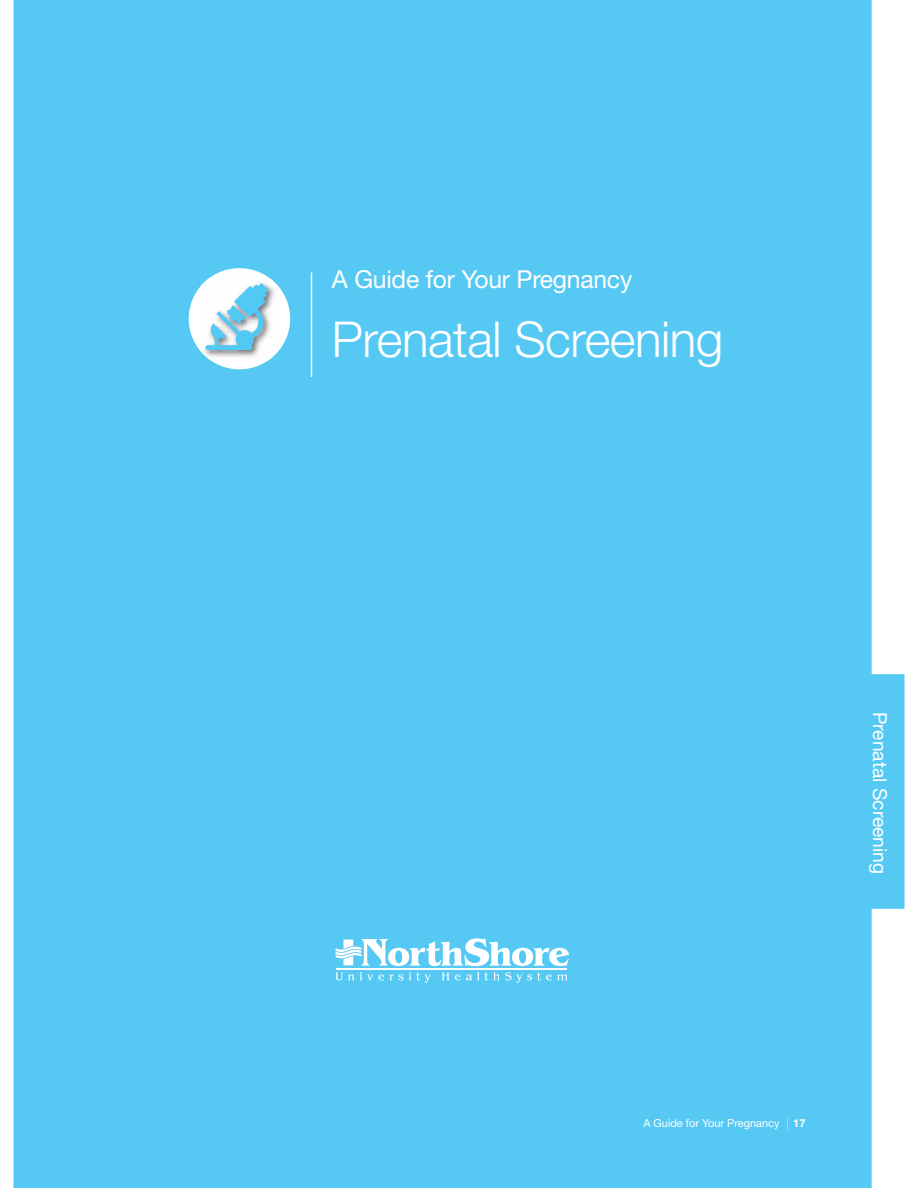
<style>
.page{position:relative;width:918px;height:1188px;background:#fff}
.page>*{position:absolute;margin:0;border:0;box-sizing:border-box;transform-origin:0 0}
.t1{font:300 49.5px "Helvetica Neue";letter-spacing:-.01em;color:#fff}
.t2{font:24.75px "Helvetica Neue";letter-spacing:-.01em;color:#fff}
.t3{font:19.2px "Helvetica Neue";color:#fff}
.t4{font:10.95px "Helvetica Neue";color:#fff}
.s1{font-weight:200;font-size:16.5px}
.s2{font-weight:700}
</style>
<div class="page">
<div style="left:14px;top:0;width:891px;height:1188px;background:#55c9f4"></div>
<hr style="left:311px;top:272px;width:1px;height:105px;background:#fff">
<svg style="left:335px;top:973px;width:19px;height:7px"></svg>
<svg style="left:360px;top:972px;width:24px;height:9px"></svg>
<svg style="left:390px;top:972px;width:41px;height:11px"></svg>
<svg style="left:442px;top:973px;width:7px;height:7px"></svg>
<svg style="left:455px;top:972px;width:113px;height:11px"></svg>
<hr style="left:336px;top:968px;width:231px;height:1px;background:#fff">
<svg style="left:336px;top:938px;width:233px;height:28px"></svg>
<div style="left:189px;top:268px;width:101px;height:101px;background:#fff;border-radius:50%"></div>
<img style="left:200px;top:278px;width:79px;height:82px">
<svg style="left:205px;top:283px;width:64px;height:67px"></svg>
<h2 class="t2" style="left:332px;top:271px;width:302px">A Guide for Your Pregnancy</h2>
<h1 class="t1" style="left:332px;top:322px;width:393px">Prenatal Screening</h1>
<h3 class="t3" style="left:887px;top:712px;width:164px;rotate:90deg">Prenatal Screening</h3>
<p class="t4" style="left:643px;top:1119px;width:164px">A Guide for Your Pregnancy <span class="s1">|</span> <span class="s2">17</span></p>
</div>
